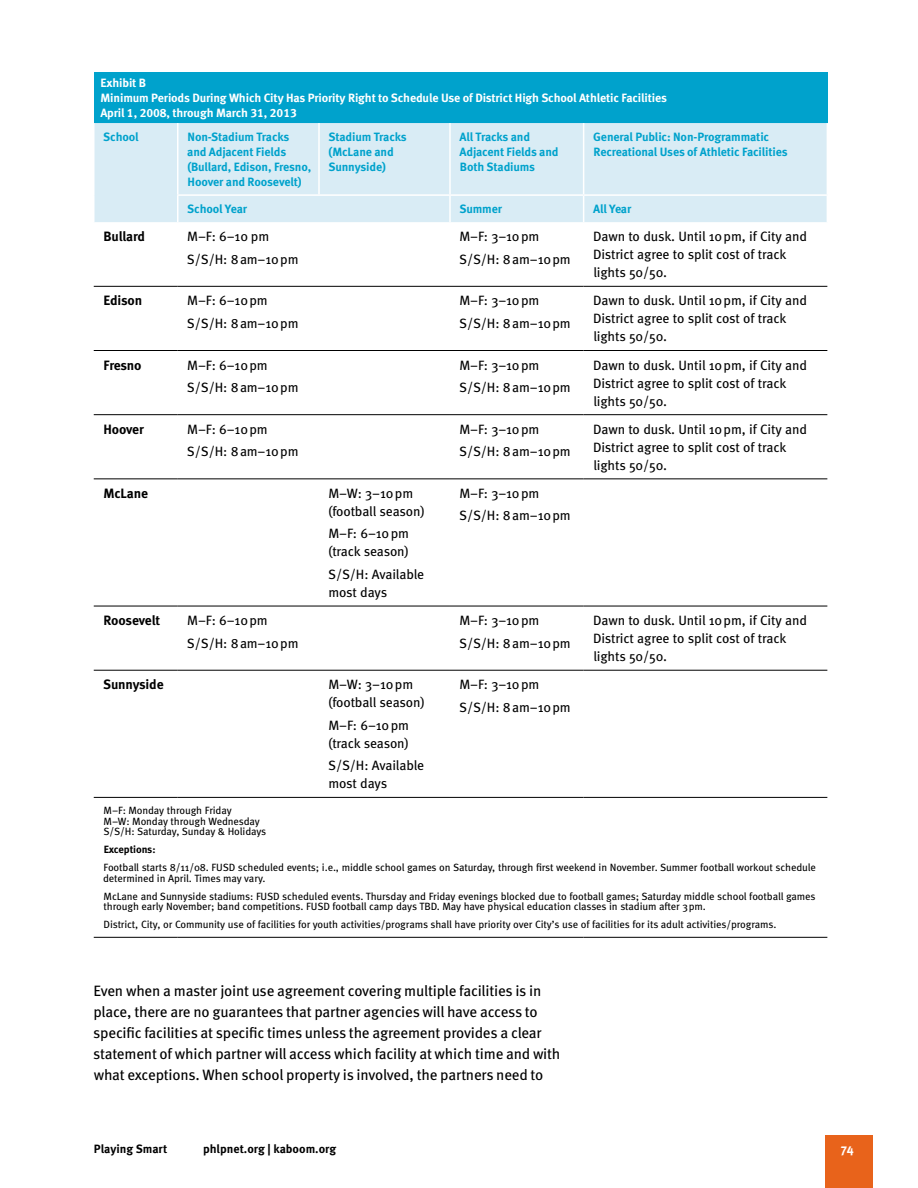
<style>
.page{position:relative;width:918px;height:1188px;background:#fff}
.page>*{position:absolute;margin:0;border:0;box-sizing:border-box;transform-origin:0 0}
.t1{font:15px/21px "Meta OT";letter-spacing:-.015em;color:#000}
.t2{font:13.5px/18px "Meta OT";letter-spacing:-.01em;color:#000}
.t3{font:700 13.5px "Meta OT";letter-spacing:-.015em;color:#000}
.t4{font:700 12.75px "Meta OT";color:#fff}
.t5{font:700 12px/15px "Meta OT";letter-spacing:-.01em;color:#00a2cc}
.t6{font:700 12px/15px "Meta OT";letter-spacing:-.01em;color:#fff}
.t7{font:700 12px "Meta OT";color:#000}
.t8{font:10.5px/10.5px "Meta OT";letter-spacing:-.01em;color:#000}
.t9{font:700 10.5px "Meta OT";letter-spacing:-.01em;color:#000}
</style>
<div class="page">
<div style="left:825px;top:1135px;width:48px;height:53px;background:#e8631b"></div>
<div style="left:94px;top:72px;width:733px;height:51px;background:#00a2cc"></div>
<div style="left:94px;top:123px;width:733px;height:99px;background:#d9ecf5"></div>
<hr style="left:94px;top:286px;width:84px;height:1px;background:#000">
<hr style="left:178px;top:286px;width:141px;height:1px;background:#000">
<hr style="left:319px;top:286px;width:131px;height:1px;background:#000">
<hr style="left:450px;top:286px;width:134px;height:1px;background:#000">
<hr style="left:584px;top:286px;width:243px;height:1px;background:#000">
<hr style="left:94px;top:350px;width:84px;height:1px;background:#000">
<hr style="left:178px;top:350px;width:141px;height:1px;background:#000">
<hr style="left:319px;top:350px;width:131px;height:1px;background:#000">
<hr style="left:450px;top:350px;width:134px;height:1px;background:#000">
<hr style="left:584px;top:350px;width:243px;height:1px;background:#000">
<hr style="left:94px;top:414px;width:84px;height:1px;background:#000">
<hr style="left:178px;top:414px;width:141px;height:1px;background:#000">
<hr style="left:319px;top:414px;width:131px;height:1px;background:#000">
<hr style="left:450px;top:414px;width:134px;height:1px;background:#000">
<hr style="left:584px;top:414px;width:243px;height:1px;background:#000">
<hr style="left:94px;top:479px;width:84px;height:1px;background:#000">
<hr style="left:178px;top:479px;width:141px;height:1px;background:#000">
<hr style="left:319px;top:479px;width:131px;height:1px;background:#000">
<hr style="left:450px;top:479px;width:134px;height:1px;background:#000">
<hr style="left:584px;top:479px;width:243px;height:1px;background:#000">
<hr style="left:94px;top:606px;width:84px;height:1px;background:#000">
<hr style="left:178px;top:606px;width:141px;height:1px;background:#000">
<hr style="left:319px;top:606px;width:131px;height:1px;background:#000">
<hr style="left:450px;top:606px;width:134px;height:1px;background:#000">
<hr style="left:584px;top:606px;width:243px;height:1px;background:#000">
<hr style="left:94px;top:670px;width:84px;height:1px;background:#000">
<hr style="left:178px;top:670px;width:141px;height:1px;background:#000">
<hr style="left:319px;top:670px;width:131px;height:1px;background:#000">
<hr style="left:450px;top:670px;width:134px;height:1px;background:#000">
<hr style="left:584px;top:670px;width:243px;height:1px;background:#000">
<hr style="left:94px;top:797px;width:84px;height:1px;background:#000">
<hr style="left:178px;top:797px;width:141px;height:1px;background:#000">
<hr style="left:319px;top:797px;width:131px;height:1px;background:#000">
<hr style="left:450px;top:797px;width:134px;height:1px;background:#000">
<hr style="left:584px;top:797px;width:243px;height:1px;background:#000">
<hr style="left:94px;top:937px;width:84px;height:1px;background:#000">
<hr style="left:178px;top:937px;width:141px;height:1px;background:#000">
<hr style="left:319px;top:937px;width:131px;height:1px;background:#000">
<hr style="left:450px;top:937px;width:134px;height:1px;background:#000">
<hr style="left:584px;top:937px;width:243px;height:1px;background:#000">
<svg style="left:583px;top:196px;width:1px;height:26px"></svg>
<svg style="left:177px;top:196px;width:1px;height:26px"></svg>
<hr style="left:449px;top:196px;width:2px;height:26px;background:#fff">
<hr style="left:318px;top:123px;width:2px;height:71px;background:#fff">
<hr style="left:449px;top:123px;width:2px;height:71px;background:#fff">
<hr style="left:583px;top:123px;width:1px;height:71px;background:#fff">
<hr style="left:177px;top:194px;width:142px;height:2px;background:#fff">
<hr style="left:319px;top:194px;width:131px;height:2px;background:#fff">
<hr style="left:450px;top:194px;width:134px;height:2px;background:#fff">
<hr style="left:584px;top:194px;width:244px;height:2px;background:#fff">
<hr style="left:177px;top:123px;width:1px;height:71px;background:#fff">
<p class="t6" style="left:100px;top:76px;width:568px">Exhibit B<br>Minimum Periods During Which City Has Priority Right to Schedule Use of District High School Athletic Facilities<br>April 1, 2008, through March 31, 2013</p>
<p class="t5" style="left:103px;top:130px;width:37px">School</p>
<p class="t5" style="left:187px;top:130px;width:125px">Non-Stadium Tracks and Adjacent Fields (Bullard, Edison, Fresno,<br>Hoover and Roosevelt)</p>
<p class="t5" style="left:329px;top:130px;width:80px">Stadium Tracks (McLane and<br>Sunnyside)</p>
<p class="t5" style="left:460px;top:130px;width:101px">All Tracks and<br>Adjacent Fields and<br>Both Stadiums</p>
<p class="t5" style="left:593px;top:130px;width:196px">General Public: Non-Programmatic<br>Recreational Uses of Athletic Facilities</p>
<p class="t5" style="left:187px;top:202px;width:61px">School Year</p>
<p class="t5" style="left:460px;top:202px;width:44px">Summer</p>
<p class="t5" style="left:593px;top:202px;width:40px">All Year</p>
<p class="t3" style="left:104px;top:228px;width:43px">Bullard</p>
<p class="t2" style="left:187px;top:226px;width:113px;line-height:22.5px">M–F: 6–10 pm<br>S/S/H: 8am–10pm</p>
<p class="t2" style="left:459px;top:226px;width:113px;line-height:22.5px">M–F: 3–10pm<br>S/S/H: 8am–10pm</p>
<p class="t2" style="left:593px;top:228px;width:215px">Dawn to dusk. Until 10pm, if City and<br>District agree to split cost of track lights 50/50.</p>
<p class="t3" style="left:104px;top:292px;width:40px">Edison</p>
<p class="t2" style="left:187px;top:290px;width:113px;line-height:22.5px">M–F: 6–10pm<br>S/S/H: 8am–10pm</p>
<p class="t2" style="left:459px;top:290px;width:113px;line-height:22.5px">M–F: 3–10pm<br>S/S/H: 8am–10pm</p>
<p class="t2" style="left:593px;top:292px;width:215px">Dawn to dusk. Until 10pm, if City and<br>District agree to split cost of track lights 50/50.</p>
<p class="t3" style="left:104px;top:356px;width:40px">Fresno</p>
<p class="t2" style="left:187px;top:354px;width:113px;line-height:22.5px">M–F: 6–10pm<br>S/S/H: 8am–10pm</p>
<p class="t2" style="left:459px;top:354px;width:113px;line-height:22.5px">M–F: 3–10pm<br>S/S/H: 8am–10pm</p>
<p class="t2" style="left:593px;top:356px;width:215px">Dawn to dusk. Until 10pm, if City and<br>District agree to split cost of track lights 50/50.</p>
<p class="t3" style="left:104px;top:421px;width:42px">Hoover</p>
<p class="t2" style="left:187px;top:418px;width:113px;line-height:22.5px">M–F: 6–10pm<br>S/S/H: 8am–10pm</p>
<p class="t2" style="left:459px;top:418px;width:113px;line-height:22.5px">M–F: 3–10pm<br>S/S/H: 8am–10pm</p>
<p class="t2" style="left:593px;top:420px;width:215px">Dawn to dusk. Until 10pm, if City and<br>District agree to split cost of track lights 50/50.</p>
<p class="t3" style="left:103px;top:485px;width:46px">McLane</p>
<p class="t2" style="left:328px;top:484px;width:98px">M–W: 3–10pm (football season)</p>
<p class="t2" style="left:328px;top:525px;width:82px">M–F: 6–10pm (track season)</p>
<p class="t2" style="left:328px;top:565px;width:98px">S/S/H: Available most days</p>
<p class="t2" style="left:459px;top:482px;width:113px;line-height:22.5px">M–F: 3–10pm<br>S/S/H: 8am–10pm</p>
<p class="t3" style="left:104px;top:612px;width:58px">Roosevelt</p>
<p class="t2" style="left:187px;top:609px;width:113px;line-height:22.5px">M–F: 6–10pm<br>S/S/H: 8am–10pm</p>
<p class="t2" style="left:459px;top:609px;width:113px;line-height:22.5px">M–F: 3–10pm<br>S/S/H: 8am–10pm</p>
<p class="t2" style="left:593px;top:612px;width:215px">Dawn to dusk. Until 10pm, if City and<br>District agree to split cost of track lights 50/50.</p>
<p class="t3" style="left:103px;top:676px;width:62px">Sunnyside</p>
<p class="t2" style="left:328px;top:676px;width:98px">M–W: 3–10pm (football season)</p>
<p class="t2" style="left:328px;top:716px;width:82px">M–F: 6–10pm (track season)</p>
<p class="t2" style="left:328px;top:757px;width:98px">S/S/H: Available most days</p>
<p class="t2" style="left:459px;top:674px;width:113px;line-height:22.5px">M–F: 3–10pm<br>S/S/H: 8am–10pm</p>
<p class="t8" style="left:103px;top:806px;width:164px">M–F: Monday through Friday<br>M–W: Monday through Wednesday<br>S/S/H: Saturday, Sunday &amp; Holidays</p>
<p class="t9" style="left:104px;top:843px;width:53px">Exceptions:</p>
<p class="t8" style="left:103px;top:863px;width:714px">Football starts 8/11/08. FUSD scheduled events; i.e., middle school games on Saturday, through first weekend in November. Summer football workout schedule determined in April. Times may vary.</p>
<p class="t8" style="left:104px;top:891px;width:714px">McLane and Sunnyside stadiums: FUSD scheduled events. Thursday and Friday evenings blocked due to football games; Saturday middle school football games through early November; band competitions. FUSD football camp days TBD. May have physical education classes in stadium after 3pm.</p>
<p class="t8" style="left:104px;top:920px;width:675px">District, City, or Community use of facilities for youth activities/programs shall have priority over City’s use of facilities for its adult activities/programs.</p>
<p class="t1" style="left:93px;top:980px;width:469px">Even when a master joint use agreement covering multiple facilities is in place, there are no guarantees that partner agencies will have access to specific facilities at specific times unless the agreement provides a clear statement of which partner will access which facility at which time and with what exceptions. When school property is involved, the partners need to</p>
<p class="t7" style="left:94px;top:1141px;width:75px">Playing Smart</p>
<p class="t7" style="left:203px;top:1141px;width:134px">phlpnet.org | kaboom.org</p>
<p class="t4" style="left:841px;top:1140px;width:15px">74</p>
</div>
